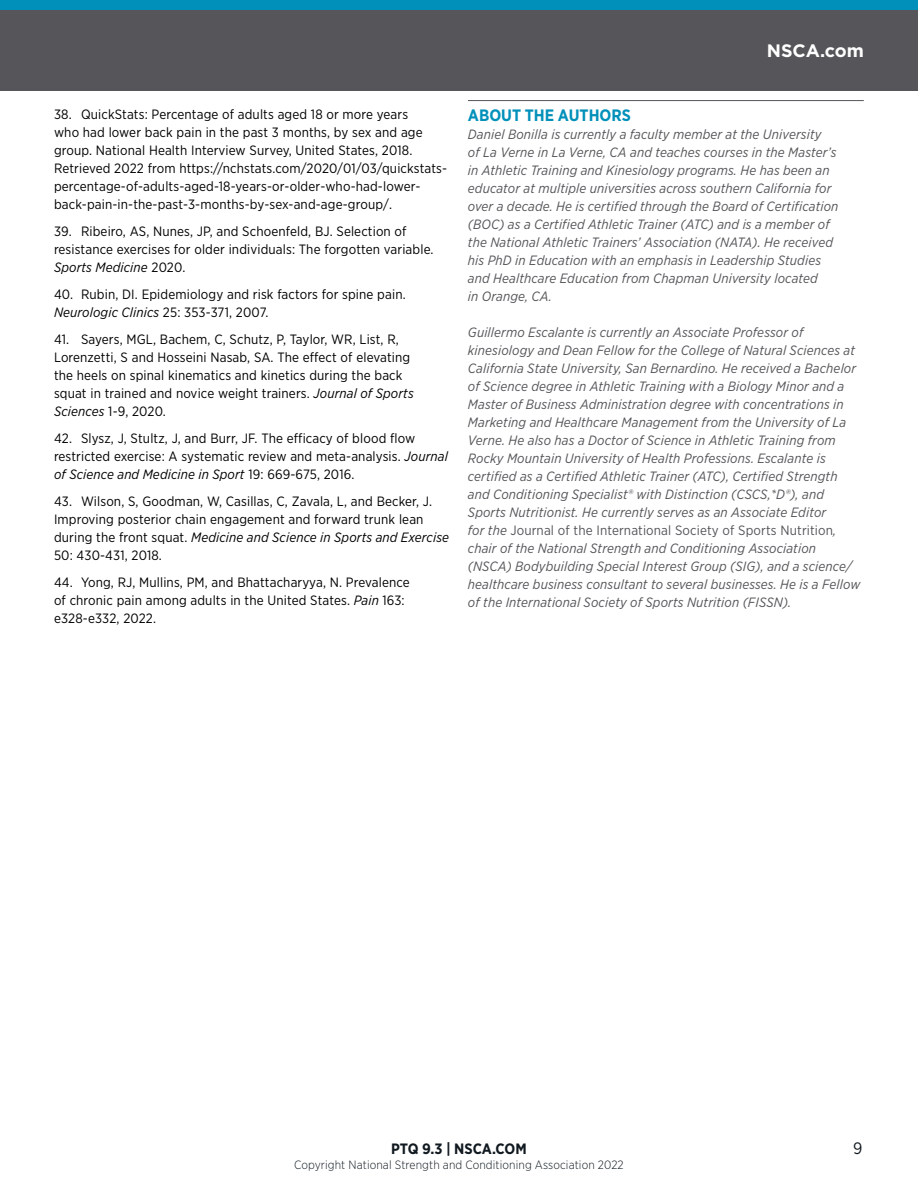
<style>
.page{position:relative;width:918px;height:1188px;background:#fff}
.page>*{position:absolute;margin:0;border:0;box-sizing:border-box;transform-origin:0 0}
.t1{font:700 18px "Gotham";color:#fff}
.t2{font:700 16.5px "Gotham Narrow";color:#0090ba}
.t3{font:16.5px "Gotham Narrow";color:#111920}
.t4{font:700 15px "Gotham Narrow";color:#111920}
.t5{font:italic 13.5px/18px "Gotham Narrow";letter-spacing:.01em;color:#56565a}
.t6{font:13.5px/18px "Gotham Narrow";letter-spacing:.01em;color:#000}
.t7{font:300 12px "Gotham Narrow";letter-spacing:.01em;color:#111920}
.s1{font-style:italic}
.s2{font-style:normal}
</style>
<div class="page">
<div style="left:0;top:0;width:918px;height:17px;background:#0090ba"></div>
<div style="left:0;top:10px;width:918px;height:81px;background:#56565a"></div>
<hr style="left:468px;top:100px;width:396px;height:1px;background:#56565a">
<h1 class="t1" style="left:767px;top:39px;width:99px">NSCA.com</h1>
<p class="t6" style="left:54px;top:105px;width:395px">38. QuickStats: Percentage of adults aged 18 or more years<br>who had lower back pain in the past 3 months, by sex and age group. National Health Interview Survey, United States, 2018.<br>Retrieved 2022 from https://nchstats.com/2020/01/03/quickstats&shy;percentage-of-adults-aged-18-years-or-older-who-had-lower&shy;back-pain-in-the-past-3-months-by-sex-and-age-group/.</p>
<p class="t6" style="left:54px;top:222px;width:381px">39. Ribeiro, AS, Nunes, JP, and Schoenfeld, BJ. Selection of resistance exercises for older individuals: The forgotten variable.<br><span class="s1">Sports Medicine</span> 2020.</p>
<p class="t6" style="left:54px;top:285px;width:353px">40. Rubin, DI. Epidemiology and risk factors for spine pain.<br><span class="s1">Neurologic Clinics</span> 25: 353-371, 2007.</p>
<p class="t6" style="left:54px;top:330px;width:361px">41. Sayers, MGL, Bachem, C, Schutz, P, Taylor, WR, List, R, Lorenzetti, S and Hosseini Nasab, SA. The effect of elevating the heels on spinal kinematics and kinetics during the back squat in trained and novice weight trainers. <span class="s1">Journal of Sports Sciences</span> 1-9, 2020.</p>
<p class="t6" style="left:54px;top:429px;width:396px">42. Slysz, J, Stultz, J, and Burr, JF. The efficacy of blood flow restricted exercise: A systematic review and meta-analysis. <span class="s1">Journal of Science and Medicine in Sport</span> 19: 669-675, 2016.</p>
<p class="t6" style="left:54px;top:492px;width:397px">43. Wilson, S, Goodman, W, Casillas, C, Zavala, L, and Becker, J.<br>Improving posterior chain engagement and forward trunk lean during the front squat. <span class="s1">Medicine and Science in Sports and Exercise </span>50: 430-431, 2018.</p>
<p class="t6" style="left:54px;top:573px;width:357px">44. Yong, RJ, Mullins, PM, and Bhattacharyya, N. Prevalence of chronic pain among adults in the United States. <span class="s1">Pain</span> 163: e328-e332, 2022.</p>
<p class="t2" style="left:468px;top:105px;width:165px">ABOUT THE AUTHORS</p>
<p class="t5" style="left:468px;top:125px;width:372px">Daniel Bonilla is currently a faculty member at the University<br>of La Verne in La Verne, CA and teaches courses in the Master’s in Athletic Training and Kinesiology programs. He has been an educator at multiple universities across southern California for over a decade. He is certified through the Board of Certification (BOC) as a Certified Athletic Trainer (ATC) and is a member of the National Athletic Trainers’ Association (NATA). He received his PhD in Education with an emphasis in Leadership Studies and Healthcare Education from Chapman University located<br>in Orange, CA.</p>
<p class="t5" style="left:468px;top:323px;width:394px">Guillermo Escalante is currently an Associate Professor of kinesiology and Dean Fellow for the College of Natural Sciences at California State University, San Bernardino. He received a Bachelor of Science degree in Athletic Training with a Biology Minor and a Master of Business Administration degree with concentrations in Marketing and Healthcare Management from the University of La Verne. He also has a Doctor of Science in Athletic Training from Rocky Mountain University of Health Professions. Escalante is certified as a Certified Athletic Trainer (ATC), Certified Strength and Conditioning Specialist® with Distinction (CSCS,*D®), and Sports Nutritionist. He currently serves as an Associate Editor<br>for the <span class="s2">Journal of the International Society of Sports Nutrition</span>, chair of the National Strength and Conditioning Association (NSCA) Bodybuilding Special Interest Group (SIG), and a science/ healthcare business consultant to several businesses. He is a Fellow of the International Society of Sports Nutrition (FISSN).</p>
<p class="t4" style="left:391px;top:1139px;width:137px">PTQ 9.3 | NSCA.COM</p>
<p class="t3" style="left:853px;top:1138px;width:11px">9</p>
<p class="t7" style="left:294px;top:1157px;width:331px">Copyright National Strength and Conditioning Association 2022</p>
</div>
